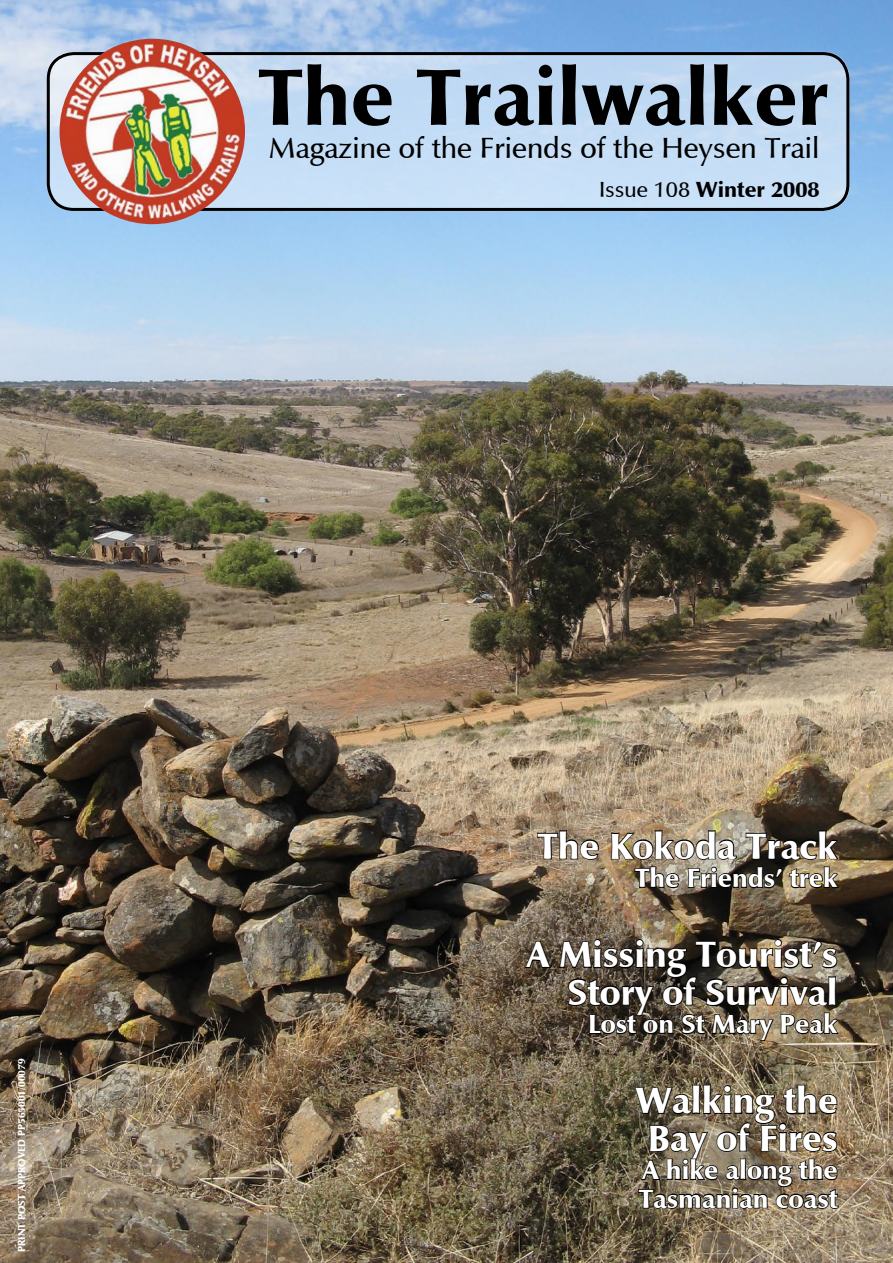
<style>
.page{position:relative;width:893px;height:1263px;background:#fff}
.page>*{position:absolute;margin:0;border:0;box-sizing:border-box;transform-origin:0 0}
.t1{font:700 82.5px "Mg Open Cosmetica";color:#000}
.t2{font:700 37.5px/37.5px "Mg Open Cosmetica";color:#fff;text-align:right}
.t3{font:30px "Mg Open Cosmetica";color:#000}
.t4{font:700 27px/28.5px "Mg Open Cosmetica";color:#fff}
.t5{font:700 22.5px "Mg Open Cosmetica";color:#000}
.t6{font:700 10.5px "Mg Open Cosmetica";color:#fff}
.s1{font-weight:400}
</style>
<div class="page">
<img style="left:0;top:0;width:893px;height:1263px">
<svg style="left:536px;top:829px;width:64px;height:31px;background:#796956"></svg>
<img style="left:610px;top:809px;width:230px;height:80px">
<svg style="left:524px;top:940px;width:28px;height:29px"></svg>
<img style="left:558px;top:917px;width:282px;height:125px">
<svg style="left:634px;top:1063px;width:205px;height:147px;background:#685c48"></svg>
<div style="left:47px;top:52px;width:802px;height:159px;background:#c5ddf5;border-radius:26px"></div>
<div style="left:47px;top:52px;width:802px;height:159px;border:3px solid #000;border-radius:26px"></div>
<img style="left:60px;top:39px;width:185px;height:185px;border-radius:93px">
<p class="t1" style="left:258px;top:48px;width:572px">The Trailwalker</p>
<p class="t3" style="left:269px;top:131px;width:552px">Magazine of the Friends of the Heysen Trail</p>
<p class="t5" style="left:599px;top:176px;width:222px"><span class="s1">Issue 108</span> Winter 2008</p>
<p class="t6" style="left:15px;top:1252px;width:195px;rotate:-90deg">PRINT POST APPROVED PP565001/00079</p>
<p class="t2" style="left:538px;top:828px;width:302px">The Kokoda Track</p>
<p class="t4" style="left:635px;top:864px;width:204px">The Friends’ trek</p>
<p class="t2" style="left:527px;top:936px;width:312px">A Missing Tourist’s<br>Story of Survival</p>
<p class="t4" style="left:588px;top:1010px;width:251px">Lost on St Mary Peak</p>
<p class="t2" style="left:636px;top:1082px;width:203px;text-align:center">Walking the<br>Bay of Fires</p>
<p class="t4" style="left:639px;top:1156px;width:201px">A hike along the<br>Tasmanian coast</p>
</div>
